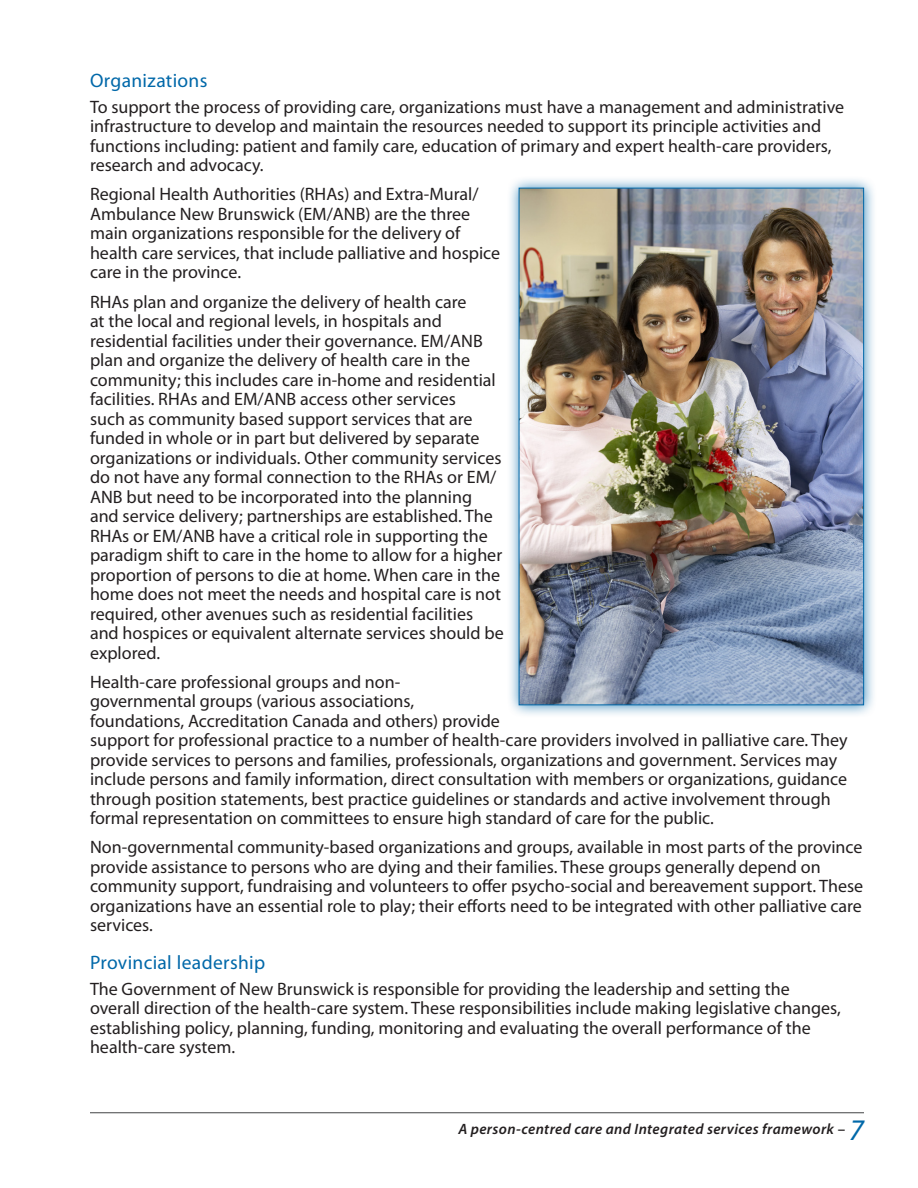
<style>
.page{position:relative;width:918px;height:1188px;background:#fff}
.page>*{position:absolute;margin:0;border:0;box-sizing:border-box;transform-origin:0 0}
.Heading_2{font:19.5px "Myriad Pro";letter-spacing:.015em;color:#0068a9}
.text_1_column{font:18px/19.5px "Myriad Pro";color:#231f20}
.text_1_column_before{font:18px/19.5px "Myriad Pro";color:#231f20}
.t1{font:italic 600 15px "Myriad Pro";letter-spacing:.025em;color:#231f20}
.s1{font-style:normal}
.s2{font-weight:400;font-size:30px;color:#0068a9}
</style>
<div class="page">
<hr style="left:90px;top:1112px;width:774px;height:1px;background:#57585a">
<div style="left:506px;top:175px;width:371px;height:543px;background:#0068a9;opacity:.75"></div>
<img style="left:521px;top:190px;width:341px;height:513px">
<h2 class="Heading_2" style="left:90px;top:69px;width:119px">Organizations</h2>
<p class="text_1_column" style="left:90px;top:97px;width:756px">To support the process of providing care, organizations must have a management and administrative infrastructure to develop and maintain the resources needed to support its principle activities and functions including: patient and family care, education of primary and expert health-care providers, research and advocacy.</p>
<p class="text_1_column" style="left:90px;top:185px;width:412px">Regional Health Authorities (RHAs) and Extra-Mural/ Ambulance New Brunswick (EM/ANB) are the three main organizations responsible for the delivery of health care services, that include palliative and hospice care in the province.</p>
<p class="text_1_column" style="left:90px;top:292px;width:415px">RHAs plan and organize the delivery of health care<br>at the local and regional levels, in hospitals and residential facilities under their governance. EM/ANB plan and organize the delivery of health care in the community; this includes care in-home and residential facilities. RHAs and EM/ANB access other services<br>such as community based support services that are funded in whole or in part but delivered by separate organizations or individuals. Other community services do not have any formal connection to the RHAs or EM/ ANB but need to be incorporated into the planning and service delivery; partnerships are established. The RHAs or EM/ANB have a critical role in supporting the paradigm shift to care in the home to allow for a higher proportion of persons to die at home. When care in the home does not meet the needs and hospital care is not required, other avenues such as residential facilities and hospices or equivalent alternate services should be explored.</p>
<p class="text_1_column" style="left:90px;top:672px;width:759px">Health-care professional groups and non-<br>governmental groups (various associations,<br>foundations, Accreditation Canada and others) provide<br>support for professional practice to a number of health-care providers involved in palliative care. They provide services to persons and families, professionals, organizations and government. Services may include persons and family information, direct consultation with members or organizations, guidance through position statements, best practice guidelines or standards and active involvement through formal representation on committees to ensure high standard of care for the public.</p>
<p class="text_1_column" style="left:90px;top:838px;width:775px">Non-governmental community-based organizations and groups, available in most parts of the province provide assistance to persons who are dying and their families. These groups generally depend on community support, fundraising and volunteers to offer psycho-social and bereavement support. These organizations have an essential role to play; their efforts need to be integrated with other palliative care services.</p>
<h2 class="Heading_2" style="left:90px;top:952px;width:177px">Provincial leadership</h2>
<p class="text_1_column_before" style="left:90px;top:979px;width:752px">The Government of New Brunswick is responsible for providing the leadership and setting the overall direction of the health-care system. These responsibilities include making legislative changes, establishing policy, planning, funding, monitoring and evaluating the overall performance of the health-care system.</p>
<p class="t1" style="left:458px;top:1121px;width:407px">A person-centred care and Integrated services framework <span class="s1">–</span> <span class="s2">7</span></p>
</div>
